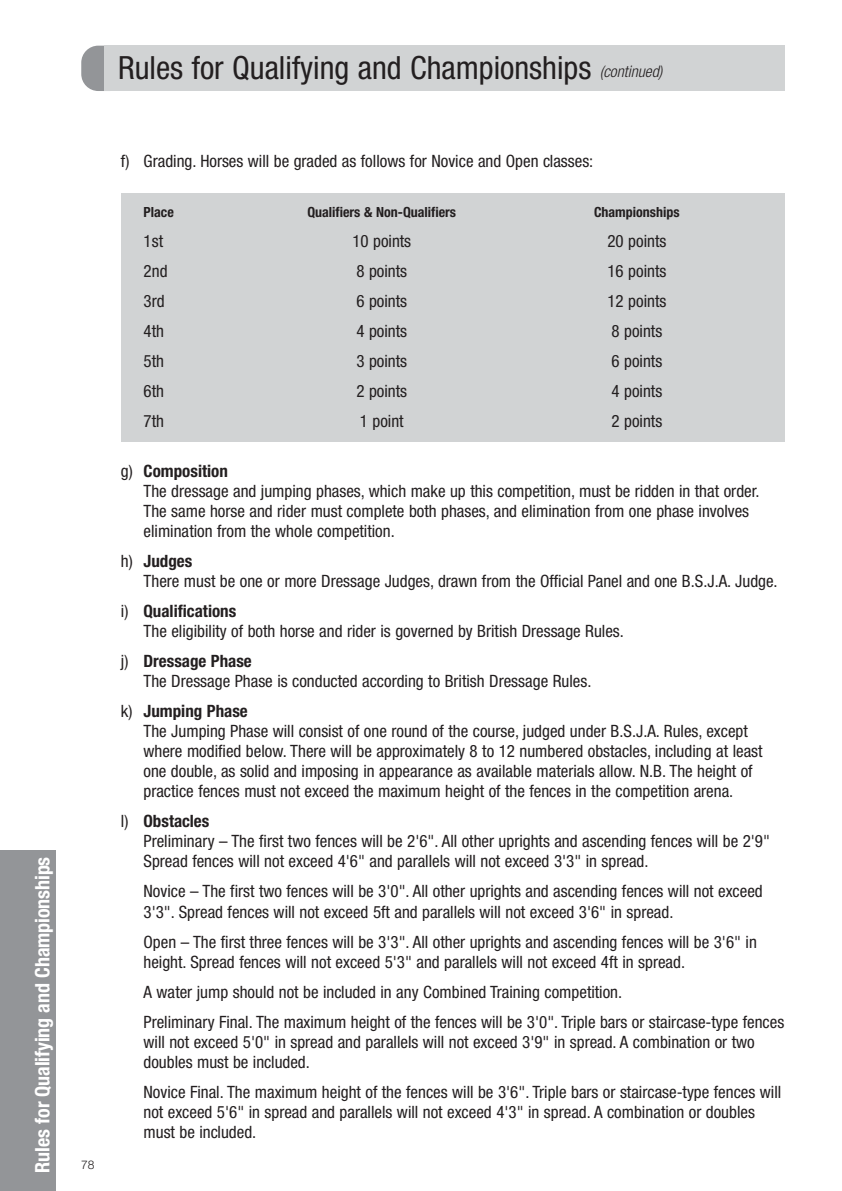
<style>
.page{position:relative;width:842px;height:1191px;background:#fff}
.page>*{position:absolute;margin:0;border:0;box-sizing:border-box;transform-origin:0 0}
.t1{font:condensed 32px "Helvetica Neue";color:#231f20}
.t2{font:700 condensed 20px "Helvetica Neue";letter-spacing:-.005em;color:#fff}
.t3{font:condensed 17px/20px "Helvetica Neue";color:#231f20}
.t4{font:700 condensed 14px "Helvetica Neue";color:#231f20}
.t5{font:300 12px "Helvetica Neue";color:#231f20}
.s1{font-weight:300;font-style:italic;font-size:16px}
.s2{font-weight:700}
</style>
<div class="page">
<div style="left:121px;top:193px;width:663px;height:249px;background:#d1d3d4"></div>
<div style="left:81px;top:46px;width:46px;height:45px;background:#939598;border-radius:17px"></div>
<div style="left:104px;top:46px;width:680px;height:45px;background:#d1d3d4"></div>
<div style="left:0;top:851px;width:56px;height:340px;background:#939598"></div>
<p class="t2" style="left:35px;top:1172px;width:317px;rotate:-90deg">Rules for Qualifying and Championships</p>
<h1 class="t1" style="left:118px;top:56px;width:546px">Rules for Qualifying and Championships <span class="s1">(continued)</span></h1>
<p class="t5" style="left:81px;top:1160px;width:15px">78</p>
<p class="t3" style="left:121px;top:153px;width:474px">f) Grading. Horses will be graded as follows for Novice and Open classes:</p>
<p class="t4" style="left:144px;top:207px;width:32px">Place</p>
<p class="t4" style="left:307px;top:207px;width:150px">Qualifiers &amp; Non-Qualifiers</p>
<p class="t4" style="left:594px;top:207px;width:87px">Championships</p>
<p class="t3" style="left:144px;top:233px;width:21px">1st</p>
<p class="t3" style="left:352px;top:233px;width:60px">10 points</p>
<p class="t3" style="left:607px;top:233px;width:60px">20 points</p>
<p class="t3" style="left:144px;top:263px;width:25px">2nd</p>
<p class="t3" style="left:356px;top:263px;width:52px">8 points</p>
<p class="t3" style="left:607px;top:263px;width:60px">16 points</p>
<p class="t3" style="left:144px;top:293px;width:23px">3rd</p>
<p class="t3" style="left:356px;top:293px;width:52px">6 points</p>
<p class="t3" style="left:607px;top:293px;width:60px">12 points</p>
<p class="t3" style="left:144px;top:323px;width:22px">4th</p>
<p class="t3" style="left:356px;top:323px;width:52px">4 points</p>
<p class="t3" style="left:611px;top:323px;width:52px">8 points</p>
<p class="t3" style="left:144px;top:353px;width:22px">5th</p>
<p class="t3" style="left:356px;top:353px;width:52px">3 points</p>
<p class="t3" style="left:611px;top:353px;width:52px">6 points</p>
<p class="t3" style="left:144px;top:383px;width:22px">6th</p>
<p class="t3" style="left:356px;top:383px;width:52px">2 points</p>
<p class="t3" style="left:611px;top:383px;width:52px">4 points</p>
<p class="t3" style="left:144px;top:413px;width:22px">7th</p>
<p class="t3" style="left:360px;top:413px;width:45px">1 point</p>
<p class="t3" style="left:611px;top:413px;width:52px">2 points</p>
<p class="t3" style="left:144px;top:463px;width:618px;text-indent:-23px">g) <span class="s2">Composition<br></span>The dressage and jumping phases, which make up this competition, must be ridden in that order.<br>The same horse and rider must complete both phases, and elimination from one phase involves elimination from the whole competition.</p>
<p class="t3" style="left:144px;top:553px;width:635px;text-indent:-23px">h) <span class="s2">Judges<br></span>There must be one or more Dressage Judges, drawn from the Official Panel and one B.S.J.A. Judge.</p>
<p class="t3" style="left:144px;top:603px;width:482px;text-indent:-23px">i) <span class="s2">Qualifications<br></span>The eligibility of both horse and rider is governed by British Dressage Rules.</p>
<p class="t3" style="left:144px;top:653px;width:449px;text-indent:-23px">j) <span class="s2">Dressage Phase<br></span>The Dressage Phase is conducted according to British Dressage Rules.</p>
<p class="t3" style="left:144px;top:703px;width:620px;text-indent:-23px">k) <span class="s2">Jumping Phase<br></span>The Jumping Phase will consist of one round of the course, judged under B.S.J.A. Rules, except where modified below. There will be approximately 8 to 12 numbered obstacles, including at least one double, as solid and imposing in appearance as available materials allow. N.B. The height of practice fences must not exceed the maximum height of the fences in the competition arena.</p>
<p class="t3" style="left:144px;top:813px;width:628px;text-indent:-23px">l) <span class="s2">Obstacles<br></span>Preliminary – The first two fences will be 2'6". All other uprights and ascending fences will be 2'9"<br>Spread fences will not exceed 4'6" and parallels will not exceed 3'3" in spread.</p>
<p class="t3" style="left:144px;top:883px;width:621px">Novice – The first two fences will be 3'0". All other uprights and ascending fences will not exceed<br>3'3". Spread fences will not exceed 5ft and parallels will not exceed 3'6" in spread.</p>
<p class="t3" style="left:144px;top:933px;width:615px">Open – The first three fences will be 3'3". All other uprights and ascending fences will be 3'6" in height. Spread fences will not exceed 5'3" and parallels will not exceed 4ft in spread.</p>
<p class="t3" style="left:144px;top:978px;width:642px;line-height:30px">A water jump should not be included in any Combined Training competition.<br>Preliminary Final. The maximum height of the fences will be 3'0". Triple bars or staircase-type fences</p>
<p class="t3" style="left:144px;top:1033px;width:613px">will not exceed 5'0" in spread and parallels will not exceed 3'9" in spread. A combination or two doubles must be included.</p>
<p class="t3" style="left:144px;top:1083px;width:639px">Novice Final. The maximum height of the fences will be 3'6". Triple bars or staircase-type fences will not exceed 5'6" in spread and parallels will not exceed 4'3" in spread. A combination or doubles must be included.</p>
</div>
